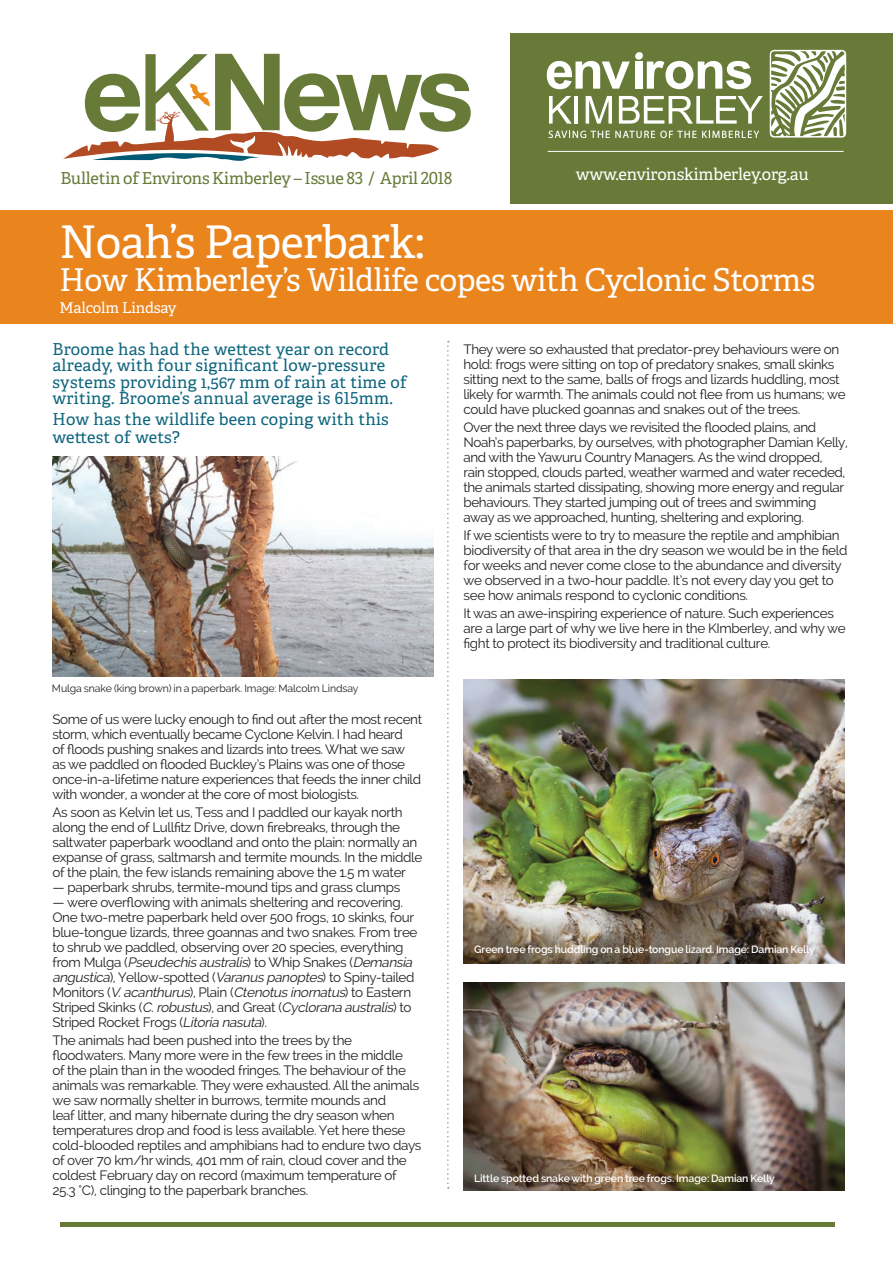
<style>
.page{position:relative;width:893px;height:1263px;background:#fff}
.page>*{position:absolute;margin:0;border:0;box-sizing:border-box;transform-origin:0 0}
.t1{font:45px "Adelle";letter-spacing:-.02em;color:#fff}
.t2{font:31.5px "Adelle";letter-spacing:-.015em;color:#fff}
.t3{font:16.5px/16.5px "Adelle";letter-spacing:.015em;color:#0e657e}
.t4{font:16.5px "Adelle";letter-spacing:-.01em;color:#677a38}
.t5{font:16.5px "Adelle";letter-spacing:-.01em;color:#fff}
.t6{font:15px "Adelle";letter-spacing:-.01em;color:#fff}
.t7{font:13.5px/15px "Raleway";letter-spacing:-.025em;color:#231f20}
.t8{font:600 10.5px "Raleway";letter-spacing:-.01em;color:#fff}
.t9{font:10.5px "Raleway";letter-spacing:-.01em;color:#231f20}
.s1{font-style:italic}
</style>
<div class="page">
<div style="left:510px;top:33px;width:383px;height:171px;background:#677a38"></div>
<svg style="left:63px;top:54px;width:408px;height:107px"></svg>
<svg style="left:549px;top:96px;width:23px;height:28px"></svg>
<hr style="left:574px;top:96px;width:4px;height:28px;background:#fff">
<svg style="left:586px;top:96px;width:26px;height:28px"></svg>
<svg style="left:619px;top:96px;width:144px;height:28px"></svg>
<svg style="left:549px;top:131px;width:210px;height:7px"></svg>
<svg style="left:547px;top:52px;width:204px;height:37px"></svg>
<svg style="left:770px;top:50px;width:76px;height:88px"></svg>
<div style="left:60px;top:1222px;width:774px;height:5px;background:#677a38"></div>
<hr style="left:548px;top:151px;width:296px;height:1px;background:#fff">
<img style="left:463px;top:982px;width:382px;height:209px">
<img style="left:463px;top:679px;width:382px;height:284px">
<img style="left:52px;top:456px;width:382px;height:221px">
<div style="left:0;top:210px;width:893px;height:114px;background:#ea841d"></div>
<svg style="left:447px;top:341px;width:2px;height:847px"></svg>
<p class="t4" style="left:61px;top:166px;width:393px">Bulletin of Environs Kimberley – Issue 83 / April 2018</p>
<p class="t5" style="left:576px;top:162px;width:234px">www.environskimberley.org.au</p>
<p class="t1" style="left:60px;top:209px;width:367px">Noah’s Paperbark:</p>
<p class="t2" style="left:60px;top:257px;width:757px">How Kimberley’s Wildlife copes with Cyclonic Storms</p>
<p class="t6" style="left:60px;top:297px;width:119px">Malcolm Lindsay</p>
<p class="t3" style="left:52px;top:340px;width:356px">Broome has had the wettest year on record already, with four significant low-pressure systems providing 1,567 mm of rain at time of writing. Broome’s annual average is 615mm.</p>
<p class="t3" style="left:52px;top:409px;width:338px;line-height:18px">How has the wildlife been coping with this wettest of wets?</p>
<p class="t9" style="left:52px;top:683px;width:308px">Mulga snake (king brown) in a paperbark. Image: Malcolm Lindsay</p>
<p class="t7" style="left:52px;top:712px;width:371px">Some of us were lucky enough to find out after the most recent storm, which eventually became Cyclone Kelvin. I had heard<br>of floods pushing snakes and lizards into trees. What we saw<br>as we paddled on flooded Buckley’s Plains was one of those once-in-a-lifetime nature experiences that feeds the inner child with wonder, a wonder at the core of most biologists.</p>
<p class="t7" style="left:52px;top:805px;width:371px">As soon as Kelvin let us, Tess and I paddled our kayak north along the end of Lullfitz Drive, down firebreaks, through the saltwater paperbark woodland and onto the plain: normally an expanse of grass, saltmarsh and termite mounds. In the middle of the plain, the few islands remaining above the 1.5 m water</p>
<p class="t7" style="left:52px;top:880px;width:349px">— paperbark shrubs, termite-mound tips and grass clumps</p>
<p class="t7" style="left:52px;top:895px;width:367px">— were overflowing with animals sheltering and recovering.<br>One two-metre paperbark held over 500 frogs, 10 skinks, four blue-tongue lizards, three goannas and two snakes. From tree to shrub we paddled, observing over 20 species, everything<br>f ro m M u lg a ( <span class="s1">Pseudechisaustralis</span>) to W h i p S n a k e s ( <span class="s1">Demansia angustica</span>), Yellow-spotted (<span class="s1">Varanuspanoptes</span>) to Spiny-tailed M o n i to r s ( <span class="s1">V.acanthurus</span>) , P la i n ( <span class="s1">Ctenotusinornatus</span>) to E a s t e r n S t r i p e d S k i n ks ( <span class="s1">C.robustus</span>) , a n d G r e a t ( <span class="s1">Cyclorana australis</span>) to Striped Rocket Frogs (<span class="s1">Litoria nasuta</span>).</p>
<p class="t7" style="left:52px;top:1033px;width:370px">The animals had been pushed into the trees by the floodwaters. Many more were in the few trees in the middle<br>of the plain than in the wooded fringes. The behaviour of the animals was remarkable. They were exhausted. All the animals we saw normally shelter in burrows, termite mounds and<br>leaf litter, and many hibernate during the dry season when temperatures drop and food is less available. Yet here these cold-blooded reptiles and amphibians had to endure two days of over 70 km/hr winds, 401 mm of rain, cloud cover and the coldest February day on record (maximum temperature of 25.3 °C), clinging to the paperbark branches.</p>
<p class="t7" style="left:463px;top:342px;width:384px">They were so exhausted that predator-prey behaviours were on hold: frogs were sitting on top of predatory snakes, small skinks sitting next to the same, balls of frogs and lizards huddling, most likely for warmth. The animals could not flee from us humans; we could have plucked goannas and snakes out of the trees.</p>
<p class="t7" style="left:463px;top:420px;width:386px">Over the next three days we revisited the flooded plains, and Noah’s paperbarks, by ourselves, with photographer Damian Kelly, and with the Yawuru Country Managers. As the wind dropped,<br>rain stopped, clouds parted, weather warmed and water receded, the animals started dissipating, showing more energy and regular behaviours. They started jumping out of trees and swimming away as we approached, hunting, sheltering and exploring.</p>
<p class="t7" style="left:463px;top:528px;width:385px">If we scientists were to try to measure the reptile and amphibian biodiversity of that area in the dry season we would be in the field for weeks and never come close to the abundance and diversity we observed in a two-hour paddle. It’s not every day you get to see how animals respond to cyclonic conditions.</p>
<p class="t7" style="left:463px;top:606px;width:384px">It was an awe-inspiring experience of nature. Such experiences are a large part of why we live here in the KImberley, and why we fight to protect its biodiversity and traditional culture.</p>
<p class="t8" style="left:474px;top:943px;width:342px">Green tree frogs huddling on a blue-tongue lizard. Image: Damian Kelly</p>
<p class="t8" style="left:474px;top:1172px;width:302px">Little spotted snake with green tree frogs. Image: Damian Kelly</p>
</div>
